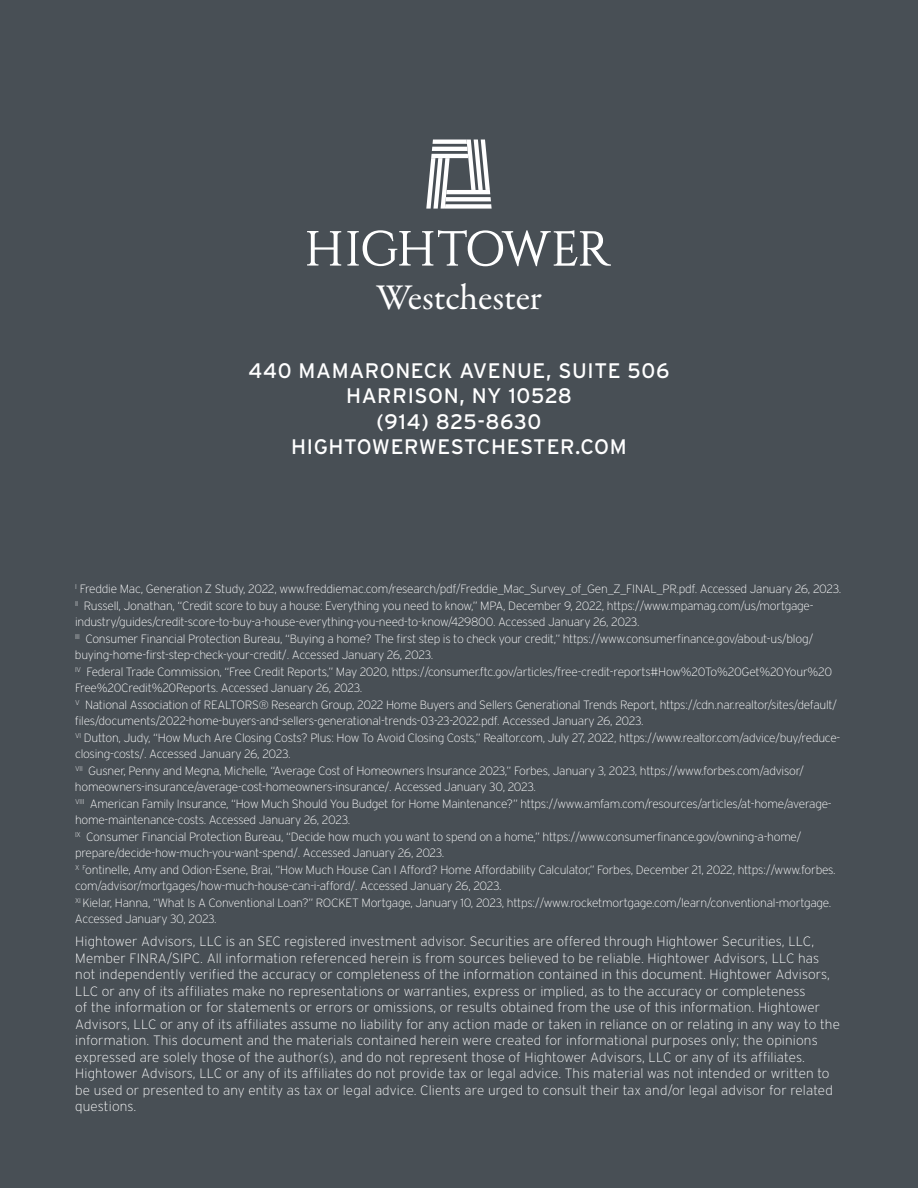
<style>
.page{position:relative;width:918px;height:1188px;background:#484f55}
.page>*{position:absolute;margin:0;border:0;box-sizing:border-box;transform-origin:0 0}
.t1{font:36.45px "Garamond Premr Pro";color:#fff}
.t2{font:21px/25.2px "Interstate";letter-spacing:.03em;color:#fff;text-align:center}
.t3{font:200 13.5px/16.5px "Interstate";letter-spacing:.01em;color:#fff}
.t4{font:200 12px/16.5px "Interstate";letter-spacing:-.02em;color:#fff}
</style>
<div class="page">
<svg style="left:467px;top:140px;width:23px;height:50px"></svg>
<div style="left:445px;top:204px;width:47px;height:5px;background:#fff"></div>
<svg style="left:426px;top:158px;width:24px;height:51px"></svg>
<hr style="left:446px;top:190px;width:44px;height:4px;background:#fff">
<svg style="left:446px;top:197px;width:45px;height:4px"></svg>
<hr style="left:431px;top:154px;width:37px;height:4px;background:#fff">
<svg style="left:433px;top:140px;width:34px;height:4px"></svg>
<hr style="left:432px;top:147px;width:36px;height:4px;background:#fff">
<svg style="left:307px;top:231px;width:34px;height:35px"></svg>
<svg style="left:347px;top:230px;width:264px;height:36px"></svg>
<h1 class="t1" style="left:376px;top:276px;width:167px">Westchester</h1>
<h2 class="t2" style="left:248px;top:358px;width:423px">440 MAMARONECK AVENUE, SUITE 506<br>HARRISON, NY 10528<br>(914) 825-8630<br>HIGHTOWERWESTCHESTER.COM</h2>
<p class="t4" style="left:75px;top:581px;width:768px"><sup>I</sup> Freddie Mac, Generation Z Study, 2022, www.freddiemac.com/research/pdf/Freddie_Mac_Survey_of_Gen_Z_FINAL_PR.pdf. Accessed January 26, 2023.<br><sup>II</sup> Russell, Jonathan, “Credit score to buy a house: Everything you need to know,” MPA, December 9, 2022, https://www.mpamag.com/us/mortgage&shy;industry/guides/credit-score-to-buy-a-house-everything-you-need-to-know/429800. Accessed January 26, 2023.<br><sup>III</sup> Consumer Financial Protection Bureau, “Buying a home? The first step is to check your credit,” https://www.consumerfinance.gov/about-us/blog/ buying-home-first-step-check-your-credit/. Accessed January 26, 2023.<br><sup>IV</sup> Federal Trade Commission, “Free Credit Reports,” May 2020, https://consumer.ftc.gov/articles/free-credit-reports#How%20To%20Get%20Your%20<br>Free%20Credit%20Reports. Accessed January 26, 2023.<br><sup>V</sup> National Association of REALTORS® Research Group, 2022 Home Buyers and Sellers Generational Trends Report, https://cdn.nar.realtor/sites/default/ files/documents/2022-home-buyers-and-sellers-generational-trends-03-23-2022.pdf. Accessed January 26, 2023.<br><sup>VI</sup> Dutton, Judy, “How Much Are Closing Costs? Plus: How To Avoid Closing Costs,” Realtor.com, July 27, 2022, https://www.realtor.com/advice/buy/reduce&shy;closing-costs/. Accessed January 26, 2023.<br><sup>VII</sup> Gusner, Penny and Megna, Michelle, “Average Cost of Homeowners Insurance 2023,” Forbes, January 3, 2023, https://www.forbes.com/advisor/ homeowners-insurance/average-cost-homeowners-insurance/. Accessed January 30, 2023.<br><sup>VIII</sup> American Family Insurance, “How Much Should You Budget for Home Maintenance?” https://www.amfam.com/resources/articles/at-home/average&shy;home-maintenance-costs. Accessed January 26, 2023.<br><sup>IX</sup> Consumer Financial Protection Bureau, “Decide how much you want to spend on a home,” https://www.consumerfinance.gov/owning-a-home/ prepare/decide-how-much-you-want-spend/. Accessed January 26, 2023.<br><sup>X</sup> <sup>F</sup>ontinelle, Amy and Odion-Esene, Brai, “How Much House Can I Afford? Home Affordability Calculator,” Forbes, December 21, 2022, https://www.forbes. com/advisor/mortgages/how-much-house-can-i-afford/. Accessed January 26, 2023.<br><sup>XI</sup> Kielar, Hanna, “What Is A Conventional Loan?” ROCKET Mortgage, January 10, 2023, https://www.rocketmortgage.com/learn/conventional-mortgage.<br>Accessed January 30, 2023.</p>
<p class="t3" style="left:75px;top:934px;width:766px">Hightower Advisors, LLC is an SEC registered investment advisor. Securities are offered through Hightower Securities, LLC, Member FINRA/SIPC. All information referenced herein is from sources believed to be reliable. Hightower Advisors, LLC has not independently verified the accuracy or completeness of the information contained in this document. Hightower Advisors, LLC or any of its affiliates make no representations or warranties, express or implied, as to the accuracy or completeness<br>of the information or for statements or errors or omissions, or results obtained from the use of this information. Hightower Advisors, LLC or any of its affiliates assume no liability for any action made or taken in reliance on or relating in any way to the information. This document and the materials contained herein were created for informational purposes only; the opinions expressed are solely those of the author(s), and do not represent those of Hightower Advisors, LLC or any of its affiliates.<br>Hightower Advisors, LLC or any of its affiliates do not provide tax or legal advice. This material was not intended or written to be used or presented to any entity as tax or legal advice. Clients are urged to consult their tax and/or legal advisor for related questions.</p>
</div>
